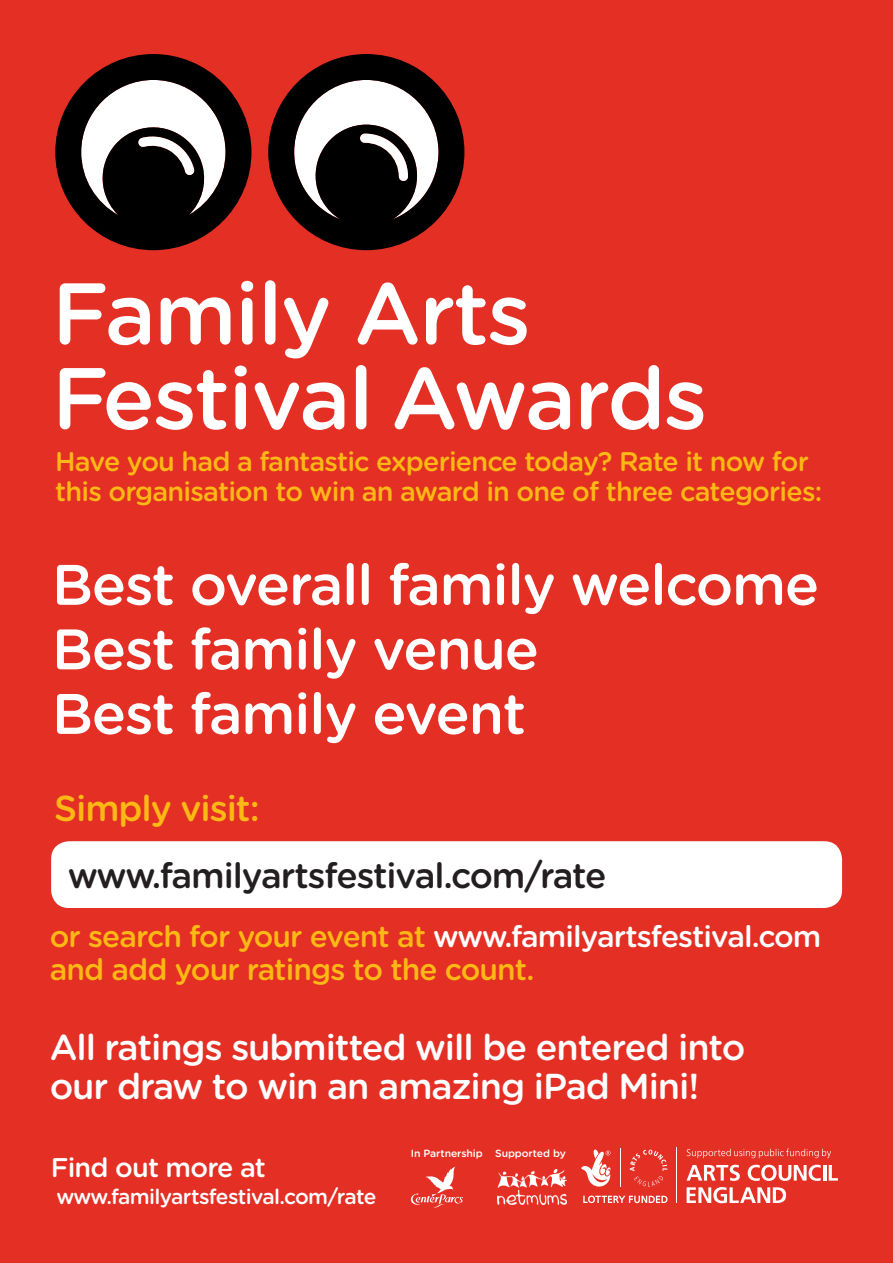
<style>
.page{position:relative;width:893px;height:1263px;background:#e42f25}
.page>*{position:absolute;margin:0;border:0;box-sizing:border-box;transform-origin:0 0}
.t1{font:500 87px/84.8px "Gotham Rounded";letter-spacing:-.02em;color:#fff}
.t2{font:500 57px/64.5px "Gotham Rounded";letter-spacing:-.02em;color:#fff}
.t3{font:500 36px/39px "Gotham Rounded";letter-spacing:-.03em;color:#fff}
.t4{font:500 36px "Gotham Rounded";letter-spacing:-.03em;color:#fcb814}
.t5{font:500 35.4px "Gotham Rounded";letter-spacing:-.03em;color:#231f20}
.t6{font:500 30px/33px "Gotham Rounded";letter-spacing:-.03em;color:#fcb814}
.t7{font:500 27px/30px "Gotham Rounded";letter-spacing:-.03em;color:#fcb814}
.t8{font:500 27px "Gotham Rounded";letter-spacing:-.03em;color:#fff}
.t9{font:500 21px "Gotham Rounded";letter-spacing:-.03em;color:#fff}
.t10{font:500 10.5px "Gotham Rounded";letter-spacing:-.01em;color:#fff}
.s1{color:#fff}
</style>
<div class="page">
<div style="left:51px;top:841px;width:791px;height:67px;background:#fff;border-radius:18px"></div>
<svg style="left:55px;top:54px;width:196px;height:196px"></svg>
<svg style="left:268px;top:54px;width:196px;height:196px"></svg>
<svg style="left:583px;top:1195px;width:84px;height:8px"></svg>
<svg style="left:630px;top:1149px;width:37px;height:37px"></svg>
<svg style="left:581px;top:1149px;width:30px;height:37px"></svg>
<hr style="left:620px;top:1148px;width:1px;height:38px;background:#fff">
<svg style="left:687px;top:1165px;width:53px;height:16px"></svg>
<svg style="left:748px;top:1165px;width:73px;height:16px"></svg>
<hr style="left:823px;top:1165px;width:3px;height:15px;background:#fff">
<svg style="left:829px;top:1165px;width:9px;height:15px"></svg>
<svg style="left:687px;top:1187px;width:99px;height:16px"></svg>
<svg style="left:687px;top:1148px;width:144px;height:10px"></svg>
<hr style="left:677px;top:1148px;width:1px;height:55px;background:#fff">
<img style="left:497px;top:1169px;width:70px;height:35px">
<svg style="left:411px;top:1166px;width:52px;height:42px"></svg>
<h1 class="t1" style="left:52px;top:267px;width:657px">Family Arts<br>Festival Awards</h1>
<p class="t7" style="left:55px;top:445px;width:768px">Have you had a fantastic experience today? Rate it now for this organisation to win an award in one of three categories:</p>
<h2 class="t2" style="left:52px;top:550px;width:769px">Best overall family welcome<br>Best family venue<br>Best family event</h2>
<h3 class="t4" style="left:54px;top:783px;width:207px">Simply visit:</h3>
<h3 class="t5" style="left:68px;top:850px;width:540px">www.familyartsfestival.com/rate</h3>
<p class="t6" style="left:50px;top:919px;width:773px">or search for your event at <span class="s1">www.familyartsfestival.com </span>and add your ratings to the count.</p>
<h3 class="t3" style="left:50px;top:1026px;width:697px">All ratings submitted will be entered into our draw to win an amazing iPad Mini!</h3>
<p class="t8" style="left:51px;top:1148px;width:217px">Find out more at</p>
<p class="t9" style="left:56px;top:1182px;width:321px">www.familyartsfestival.com/rate</p>
<p class="t10" style="left:411px;top:1146px;width:156px">In Partnership Supported by</p>
</div>
